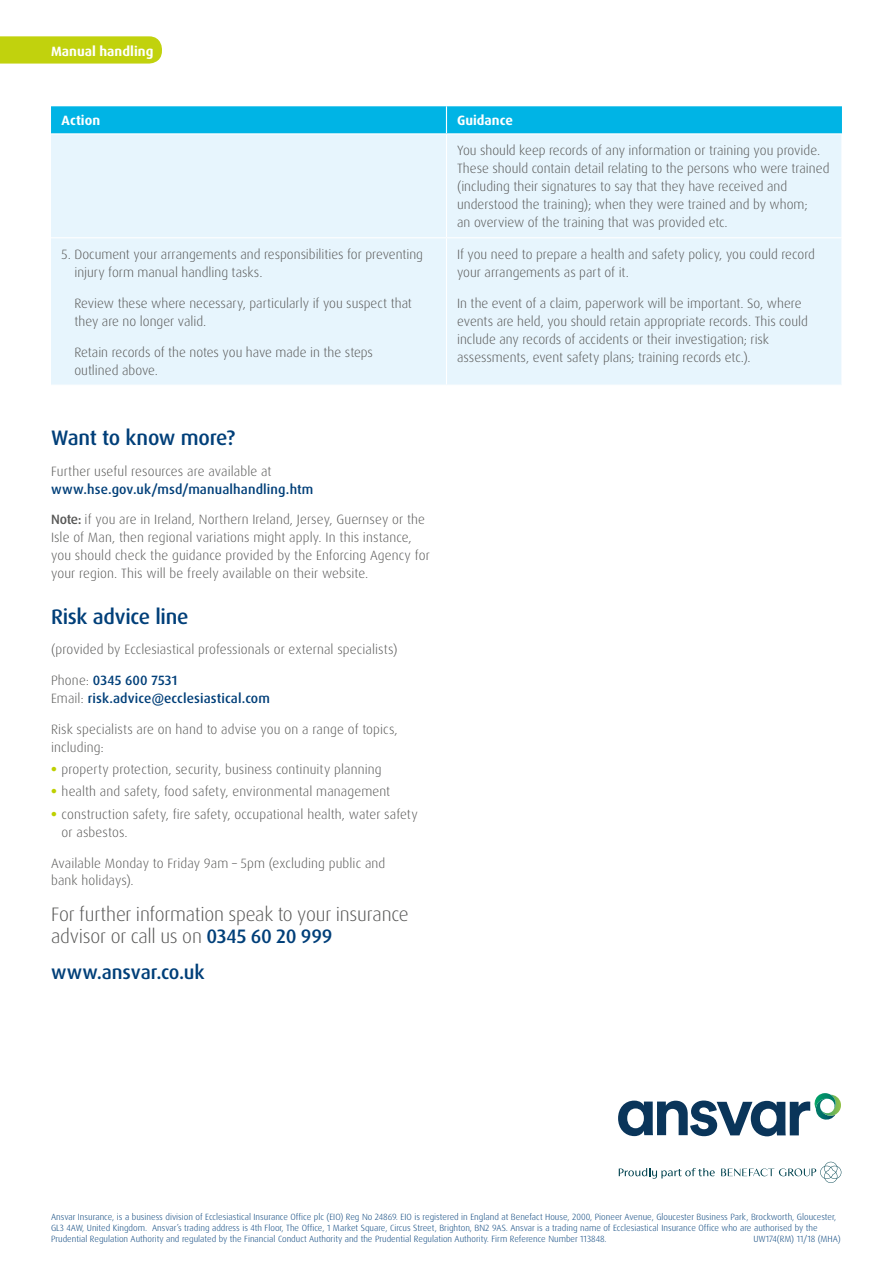
<style>
.page{position:relative;width:893px;height:1263px;background:#fff}
.page>*{position:absolute;margin:0;border:0;box-sizing:border-box;transform-origin:0 0}
.t1{font:500 21px "Dax Pro";letter-spacing:-.015em;color:#003f79}
.t2{font:300 19.5px/22.5px "Dax Pro";letter-spacing:-.01em;color:#575756}
.t3{font:500 19.5px "Dax Pro";letter-spacing:-.005em;color:#003f79}
.t4{font:300 13.5px/18px "Dax Pro";color:#575756}
.t5{font:500 13.5px/18px "Dax Pro";letter-spacing:.01em;color:#003f79}
.t6{font:700 13.5px "Dax Pro";color:#fff}
.t7{font:300 9px/10.8px "Dax Pro";color:#003f79}
.s1{font-weight:500}
.s2{font-weight:300;color:#575756}
.s3{font-weight:800;color:#bed000}
.s4{font-weight:500;color:#003f79}
</style>
<div class="page">
<svg style="left:619px;top:1168px;width:96px;height:11px"></svg>
<svg style="left:721px;top:1162px;width:120px;height:21px"></svg>
<svg style="left:618px;top:1093px;width:223px;height:43px"></svg>
<svg style="left:0;top:36px;width:162px;height:28px;background:#c3d317"></svg>
<div style="left:51px;top:134px;width:790px;height:251px;background:#e7f5fd"></div>
<div style="left:51px;top:106px;width:791px;height:27px;background:#00b4e5"></div>
<hr style="left:446px;top:134px;width:1px;height:103px;background:#fff">
<hr style="left:51px;top:237px;width:395px;height:1px;background:#fff">
<hr style="left:446px;top:237px;width:396px;height:1px;background:#fff">
<hr style="left:446px;top:238px;width:1px;height:147px;background:#fff">
<p class="t6" style="left:51px;top:42px;width:104px">Manual handling</p>
<p class="t6" style="left:62px;top:112px;width:40px">Action</p>
<p class="t6" style="left:457px;top:112px;width:57px">Guidance</p>
<p class="t4" style="left:457px;top:141px;width:374px">You should keep records of any information or training you provide.<br>These should contain detail relating to the persons who were trained (including their signatures to say that they have received and understood the training); when they were trained and by whom;<br>an overview of the training that was provided etc.</p>
<p class="t4" style="left:74px;top:245px;width:350px;text-indent:-13px">5. Document your arrangements and responsibilities for preventing injury form manual handling tasks.</p>
<p class="t4" style="left:74px;top:294px;width:339px">Review these where necessary, particularly if you suspect that they are no longer valid.</p>
<p class="t4" style="left:74px;top:343px;width:300px">Retain records of the notes you have made in the steps outlined above.</p>
<p class="t4" style="left:457px;top:245px;width:359px">If you need to prepare a health and safety policy, you could record your arrangements as part of it.</p>
<p class="t4" style="left:457px;top:294px;width:352px">In the event of a claim, paperwork will be important. So, where events are held, you should retain appropriate records. This could include any records of accidents or their investigation; risk assessments, event safety plans; training records etc.).</p>
<h1 class="t1" style="left:51px;top:424px;width:186px">Want to know more?</h1>
<p class="t4" style="left:51px;top:462px;width:222px">Further useful resources are available at</p>
<p class="t5" style="left:51px;top:480px;width:264px">www.hse.gov.uk/msd/manualhandling.htm</p>
<p class="t4" style="left:51px;top:511px;width:380px"><span class="s1">Note:</span> if you are in Ireland, Northern Ireland, Jersey, Guernsey or the Isle of Man, then regional variations might apply. In this instance, you should check the guidance provided by the Enforcing Agency for your region. This will be freely available on their website.</p>
<h1 class="t1" style="left:51px;top:603px;width:139px">Risk advice line</h1>
<p class="t4" style="left:51px;top:641px;width:348px">(provided by Ecclesiastical professionals or external specialists)</p>
<p class="t5" style="left:51px;top:672px;width:220px"><span class="s2">Phone:</span> 0345 600 7531<br><span class="s2">Email:</span> risk.advice@ecclesiastical.com</p>
<p class="t4" style="left:51px;top:720px;width:348px">Risk specialists are on hand to advise you on a range of topics, including:</p>
<p class="t4" style="left:51px;top:760px;width:332px"><span class="s3">•</span> property protection, security, business continuity planning</p>
<p class="t4" style="left:51px;top:783px;width:341px"><span class="s3">•</span> health and safety, food safety, environmental management</p>
<p class="t4" style="left:62px;top:805px;width:358px;text-indent:-11px"><span class="s3">•</span> construction safety, fire safety, occupational health, water safety or asbestos.</p>
<p class="t4" style="left:51px;top:854px;width:336px">Available Monday to Friday 9am – 5pm (excluding public and bank holidays).</p>
<h2 class="t2" style="left:51px;top:903px;width:359px">For further information speak to your insurance advisor or call us on <span class="s4">0345 60 20 999</span></h2>
<h2 class="t3" style="left:51px;top:959px;width:155px">www.ansvar.co.uk</h2>
<p class="t7" style="left:51px;top:1211px;width:787px">Ansvar Insurance, is a business division of Ecclesiastical Insurance Office plc (EIO) Reg No 24869. EIO is registered in England at Benefact House, 2000, Pioneer Avenue, Gloucester Business Park, Brockworth, Gloucester,<br>GL3 4AW, United Kingdom. Ansvar’s trading address is 4th Floor, The Office, 1 Market Square, Circus Street, Brighton, BN2 9AS. Ansvar is a trading name of Ecclesiastical Insurance Office who are authorised by the<br>Prudential Regulation Authority and regulated by the Financial Conduct Authority and the Prudential Regulation Authority. Firm Reference Number 113848.</p>
<p class="t7" style="left:753px;top:1233px;width:89px">UW174(RM) 11/18 (MHA)</p>
</div>
